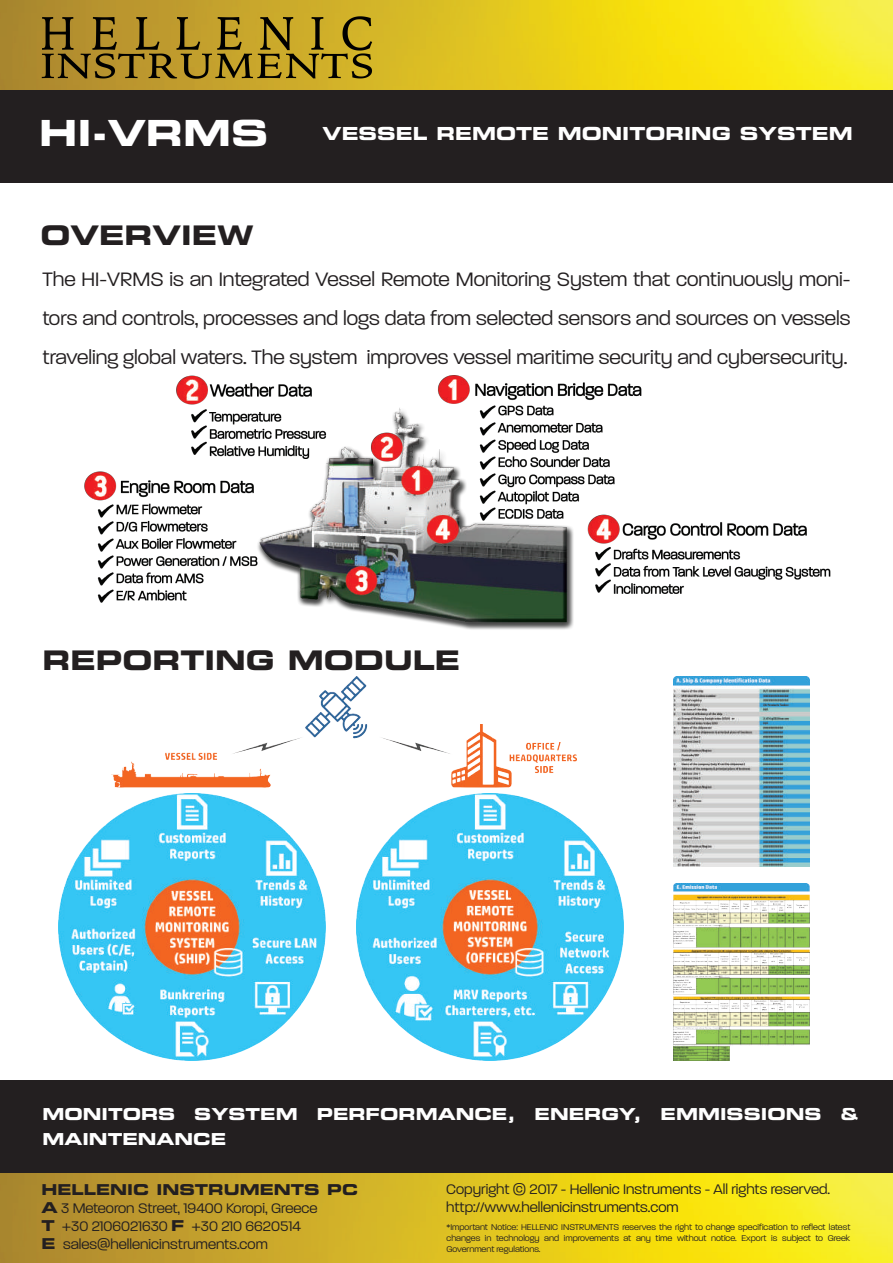
<style>
.page{position:relative;width:893px;height:1263px;background:#fff}
.page>*{position:absolute;margin:0;border:0;box-sizing:border-box;transform-origin:0 0}
.t1{font:36px "Eurostile Bold Extended Two";color:#fff}
.t2{font:27px "Eurostile Bold Extended Two";color:#231f20}
.t3{font:300 21px/39px "Paralucent W00";color:#231f20;text-align:justify}
.t4{font:18px "Eurostile Bold Extended Two";color:#fff}
.t5{font:16.5px/25.5px "Eurostile Bold Extended Two";color:#fff}
.t6{font:300 15px/18px "Paralucent W00";color:#231f20}
.t7{font:15px "Eurostile Bold Extended Two";color:#231f20}
.t8{font:300 9px/10.8px "Paralucent W00";color:#231f20;text-align:justify}
.s1{font-family:"Eurostile Bold Extended Two";font-weight:400}
</style>
<div class="page">
<img style="left:0;top:1172px;width:893px;height:91px">
<img style="left:0;top:0;width:893px;height:90px">
<div style="left:0;top:90px;width:893px;height:93px;background:#231f20"></div>
<img style="left:33px;top:0;width:348px;height:90px">
<div style="left:0;top:1080px;width:893px;height:92px;background:#231f20"></div>
<img style="left:84px;top:375px;width:747px;height:255px">
<img style="left:111px;top:676px;width:466px;height:112px">
<img style="left:58px;top:793px;width:267px;height:267px">
<img style="left:356px;top:793px;width:268px;height:267px">
<img style="left:674px;top:676px;width:136px;height:191px">
<img style="left:674px;top:883px;width:136px;height:177px">
<h1 class="t1" style="left:39px;top:108px;width:231px">HI-VRMS</h1>
<p class="t4" style="left:323px;top:121px;width:532px">VESSEL REMOTE MONITORING SYSTEM</p>
<p class="t2" style="left:41px;top:216px;width:214px">OVERVIEW</p>
<p class="t3" style="left:43px;top:259px;width:809px">The HI-VRMS is an Integrated Vessel Remote Monitoring System that continuously moni&shy;tors and controls, processes and logs data from selected sensors and sources on vessels traveling global waters. The system improves vessel maritime security and cybersecurity.</p>
<p class="t2" style="left:42px;top:642px;width:419px">REPORTING MODULE</p>
<p class="t5" style="left:43px;top:1100px;width:817px">MONITORS SYSTEM PERFORMANCE, ENERGY, EMMISSIONS &amp;<br>MAINTENANCE</p>
<p class="t7" style="left:42px;top:1178px;width:318px">HELLENIC INSTRUMENTS PC</p>
<p class="t6" style="left:42px;top:1199px;width:278px"><span class="s1">A</span> 3 Meteoron Street, 19400 Koropi, Greece<br><span class="s1">T</span> +30 2106021630 <span class="s1">F</span> +30 210 6620514<br><span class="s1">E</span> sales@hellenicinstruments.com</p>
<p class="t6" style="left:446px;top:1180px;width:385px">Copyright © 2017 - Hellenic Instruments - All rights reserved. http://www.hellenicinstruments.com</p>
<p class="t8" style="left:446px;top:1222px;width:405px">*Important Notice: HELLENIC INSTRUMENTS reserves the right to change specification to reflect latest changes in technology and improvements at any time without notice. Export is subject to Greek Government regulations.</p>
</div>
